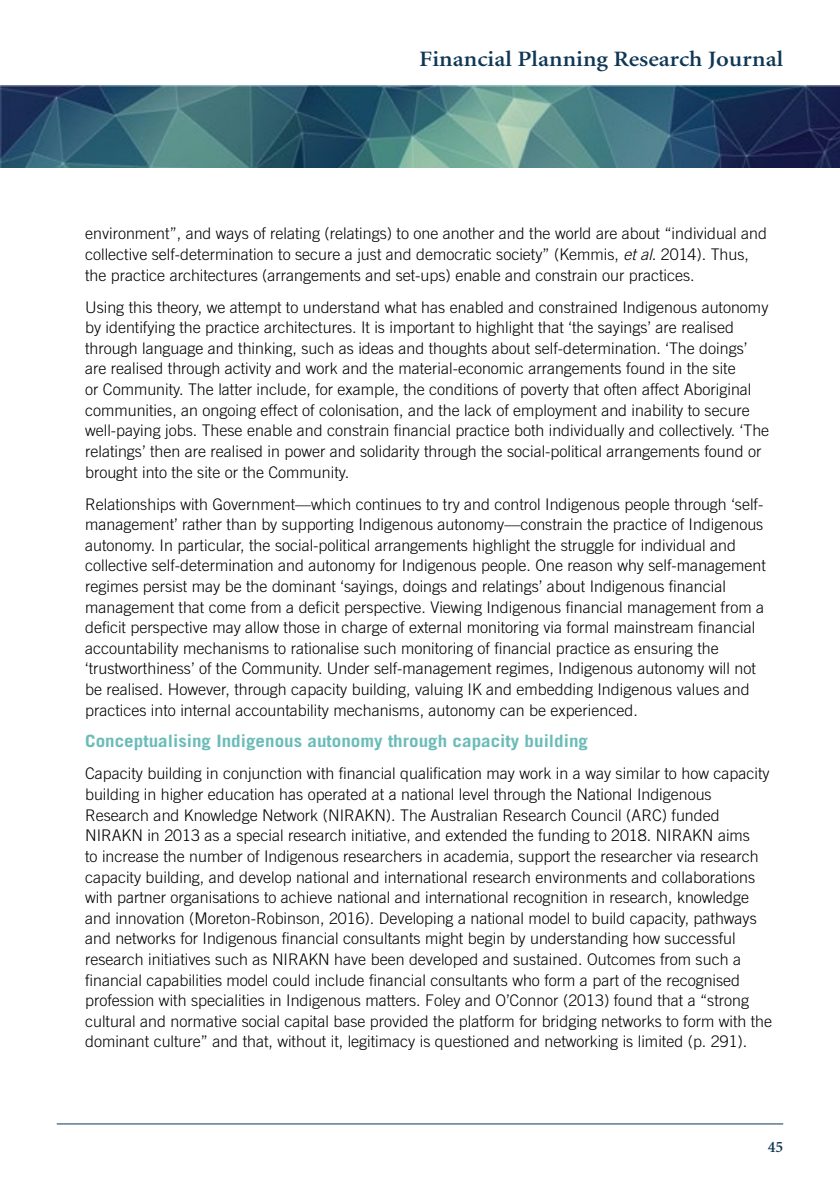
<style>
.page{position:relative;width:840px;height:1191px;background:#fff}
.page>*{position:absolute;margin:0;border:0;box-sizing:border-box;transform-origin:0 0}
.t1{font:600 22px "Minion";color:#0f3754;scale:1.12 1}
.t2{font:700 17px "Trade Gothic";color:#6bbcb9;scale:1.12 1}
.t3{font:300 16px/20.6px "Trade Gothic";color:#000}
.t4{font:600 16px "Minion";color:#0f3754}
.s1{font-style:italic}
</style>
<div class="page">
<hr style="left:57px;top:1123px;width:725px;height:1px;background:#0f3754">
<img style="left:0;top:86px;width:839px;height:82px">
<h1 class="t1" style="left:419px;top:48px;width:326px">Financial Planning Research Journal</h1>
<p class="t3" style="left:85px;top:223px;width:683px">environment”, and ways of relating (relatings) to one another and the world are about “individual and collective self-determination to secure a just and democratic society” (Kemmis, <span class="s1">et al.</span> 2014). Thus, the practice architectures (arrangements and set-ups) enable and constrain our practices.</p>
<p class="t3" style="left:85px;top:296px;width:685px">Using this theory, we attempt to understand what has enabled and constrained Indigenous autonomy by identifying the practice architectures. It is important to highlight that ‘the sayings’ are realised through language and thinking, such as ideas and thoughts about self-determination. ‘The doings’ are realised through activity and work and the material-economic arrangements found in the site<br>or Community. The latter include, for example, the conditions of poverty that often affect Aboriginal communities, an ongoing effect of colonisation, and the lack of employment and inability to secure well-paying jobs. These enable and constrain financial practice both individually and collectively. ‘The relatings’ then are realised in power and solidarity through the social-political arrangements found or brought into the site or the Community.</p>
<p class="t3" style="left:85px;top:493px;width:682px">Relationships with Government—which continues to try and control Indigenous people through ‘self&shy;management’ rather than by supporting Indigenous autonomy—constrain the practice of Indigenous autonomy. In particular, the social-political arrangements highlight the struggle for individual and collective self-determination and autonomy for Indigenous people. One reason why self-management regimes persist may be the dominant ‘sayings, doings and relatings’ about Indigenous financial management that come from a deficit perspective. Viewing Indigenous financial management from a deficit perspective may allow those in charge of external monitoring via formal mainstream financial accountability mechanisms to rationalise such monitoring of financial practice as ensuring the ‘trustworthiness’ of the Community. Under self-management regimes, Indigenous autonomy will not be realised. However, through capacity building, valuing IK and embedding Indigenous values and practices into internal accountability mechanisms, autonomy can be experienced.</p>
<p class="t2" style="left:85px;top:731px;width:450px">Conceptualising Indigenous autonomy through capacity building</p>
<p class="t3" style="left:85px;top:763px;width:688px">Capacity building in conjunction with financial qualification may work in a way similar to how capacity building in higher education has operated at a national level through the National Indigenous Research and Knowledge Network (NIRAKN). The Australian Research Council (ARC) funded NIRAKN in 2013 as a special research initiative, and extended the funding to 2018. NIRAKN aims<br>to increase the number of Indigenous researchers in academia, support the researcher via research capacity building, and develop national and international research environments and collaborations with partner organisations to achieve national and international recognition in research, knowledge and innovation (Moreton-Robinson, 2016). Developing a national model to build capacity, pathways and networks for Indigenous financial consultants might begin by understanding how successful research initiatives such as NIRAKN have been developed and sustained. Outcomes from such a financial capabilities model could include financial consultants who form a part of the recognised profession with specialities in Indigenous matters. Foley and O’Connor (2013) found that a “strong cultural and normative social capital base provided the platform for bridging networks to form with the dominant culture” and that, without it, legitimacy is questioned and networking is limited (p. 291).</p>
<p class="t4" style="left:767px;top:1138px;width:17px">45</p>
</div>
